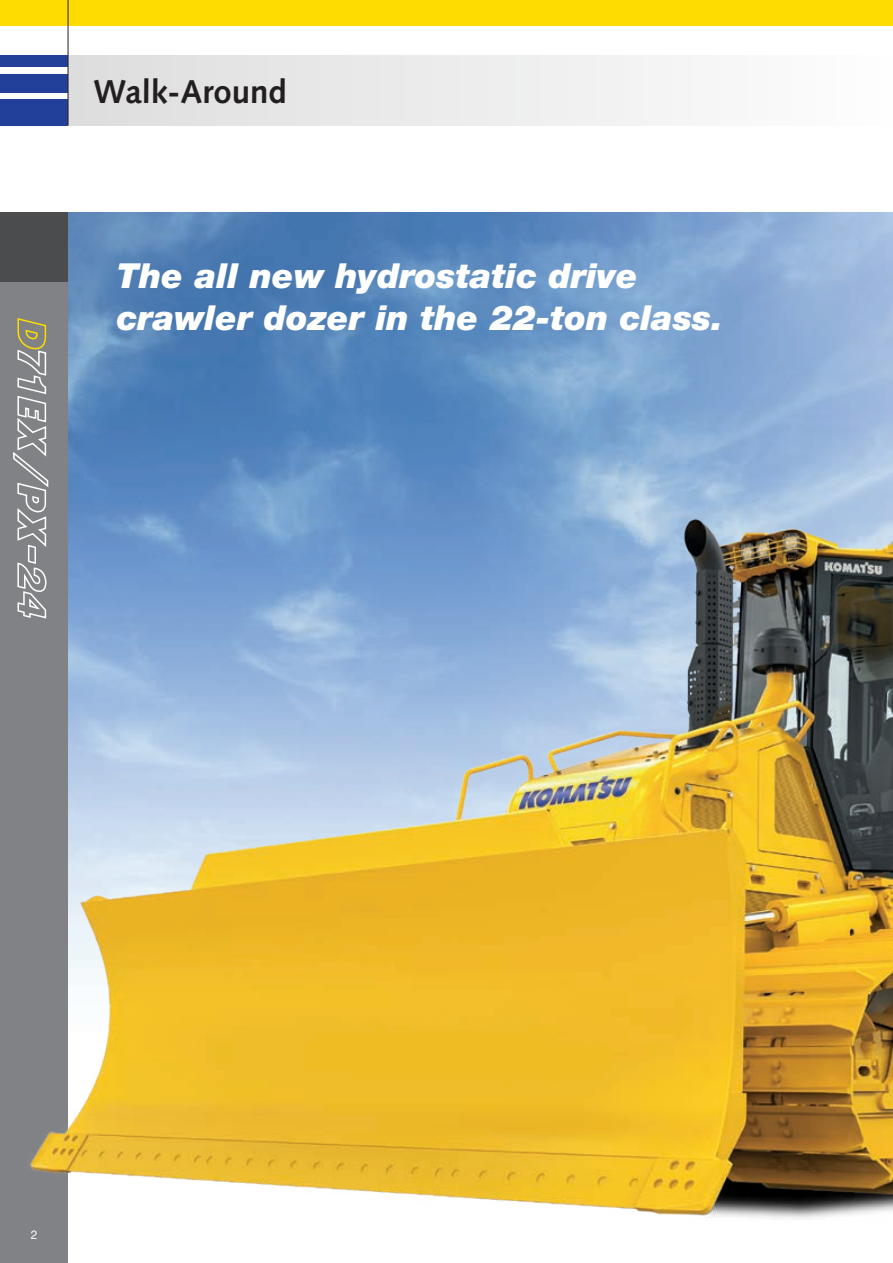
<style>
.page{position:relative;width:893px;height:1263px;background:#fff}
.page>*{position:absolute;margin:0;border:0;box-sizing:border-box;transform-origin:0 0}
.t1{font:italic 900 34.5px/41.4px "Helvetica Neue LT Pro";color:#fff}
.t2{font:700 33px "Syntax LTCE";color:#231f20}
.t3{font:12px "Helvetica Neue LT Pro";color:#fff}
</style>
<div class="page">
<img style="left:68px;top:213px;width:825px;height:273px">
<div style="left:0;top:213px;width:68px;height:1050px;background:#808285"></div>
<div style="left:0;top:99px;width:68px;height:26px;background:#223f99"></div>
<div style="left:0;top:74px;width:68px;height:18px;background:#223f99"></div>
<div style="left:0;top:55px;width:68px;height:12px;background:#223f99"></div>
<div style="left:0;top:0;width:893px;height:26px;background:#ffdc01"></div>
<div style="left:0;top:213px;width:68px;height:69px;background:#4b4c4d"></div>
<hr style="left:68px;top:0;width:1px;height:125px;background:#231f20">
<div style="left:68px;top:55px;width:825px;height:70px;background:linear-gradient(to right,#ddddde,#fdfdfe)"></div>
<img style="left:30px;top:486px;width:863px;height:733px">
<svg style="left:13px;top:318px;width:37px;height:301px"></svg>
<p class="t2" style="left:94px;top:73px;width:195px">Walk-Around</p>
<p class="t1" style="left:117px;top:255px;width:607px">The all new hydrostatic drive crawler dozer in the 22-ton class.</p>
<p class="t3" style="left:31px;top:1227px;width:8px">2</p>
</div>
